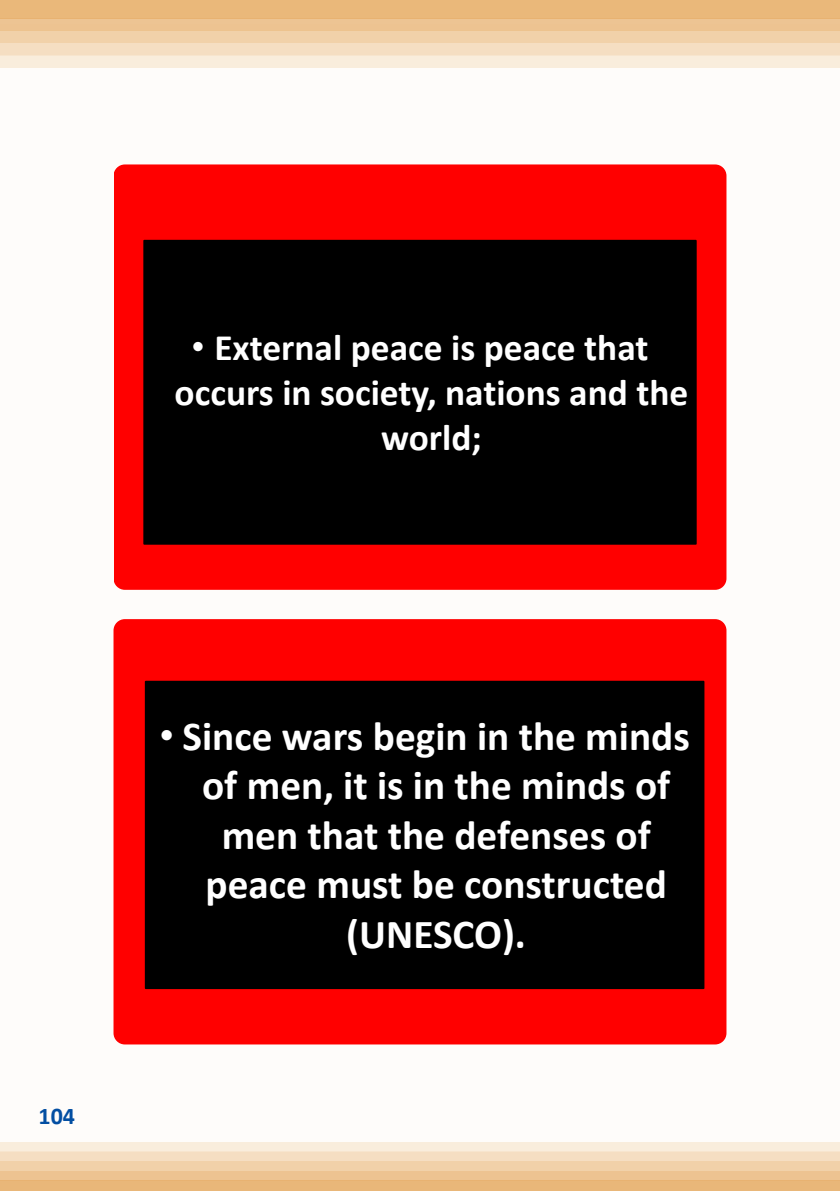
<style>
.page{position:relative;width:840px;height:1191px;background:#fff}
.page>*{position:absolute;margin:0;border:0;box-sizing:border-box;transform-origin:0 0}
.t1{font:700 41.2px/49.6px "Calibri";color:#fff;text-align:center}
.t2{font:700 37.4px "Calibri";color:#fff}
.t3{font:700 24px "Calibri";color:#034ea2}
.s1{font-family:"Arial";font-weight:400}
</style>
<div class="page">
<hr style="left:839px;top:25px;width:1px;height:1166px;background:#fbf1e7">
<div style="left:0;top:25px;width:839px;height:1166px;background:#fefcfa"></div>
<svg style="left:839px;top:1141px;width:1px;height:50px"></svg>
<div style="left:0;top:1180px;width:839px;height:11px;background:#e9b779"></div>
<div style="left:0;top:1171px;width:839px;height:9px;background:#edc391"></div>
<div style="left:0;top:1161px;width:839px;height:10px;background:#f1d1a9"></div>
<div style="left:0;top:1151px;width:839px;height:10px;background:#f5dec2"></div>
<div style="left:0;top:1141px;width:839px;height:10px;background:#f9eddc"></div>
<svg style="left:839px;top:0;width:1px;height:68px"></svg>
<div style="left:0;top:0;width:839px;height:18px;background:#eab87a"></div>
<div style="left:0;top:18px;width:839px;height:13px;background:#edc391"></div>
<div style="left:0;top:30px;width:839px;height:13px;background:#f1d1a9"></div>
<div style="left:0;top:43px;width:839px;height:12px;background:#f5dec2"></div>
<div style="left:0;top:55px;width:839px;height:13px;background:#f9eddc"></div>
<div style="left:114px;top:164px;width:612px;height:426px;background:#f00"></div>
<div style="left:144px;top:241px;width:551px;height:303px;background:#000"></div>
<div style="left:143px;top:240px;width:553px;height:304px;border:2px solid #000"></div>
<div style="left:113px;top:619px;width:613px;height:425px;background:#f00"></div>
<div style="left:144px;top:680px;width:561px;height:310px;background:#000"></div>
<p class="t2" style="left:191px;top:321px;width:458px"><span class="s1">•</span> External peace is peace that</p>
<p class="t2" style="left:174px;top:366px;width:515px">occurs in society, nations and the</p>
<p class="t2" style="left:381px;top:411px;width:102px">world;</p>
<p class="t3" style="left:38px;top:1099px;width:38px">104</p>
<p class="t1" style="left:159px;top:710px;width:531px"><span class="s1">•</span> Since wars begin in the minds of men, it is in the minds of men that the defenses of peace must be constructed (UNESCO).</p>
</div>
